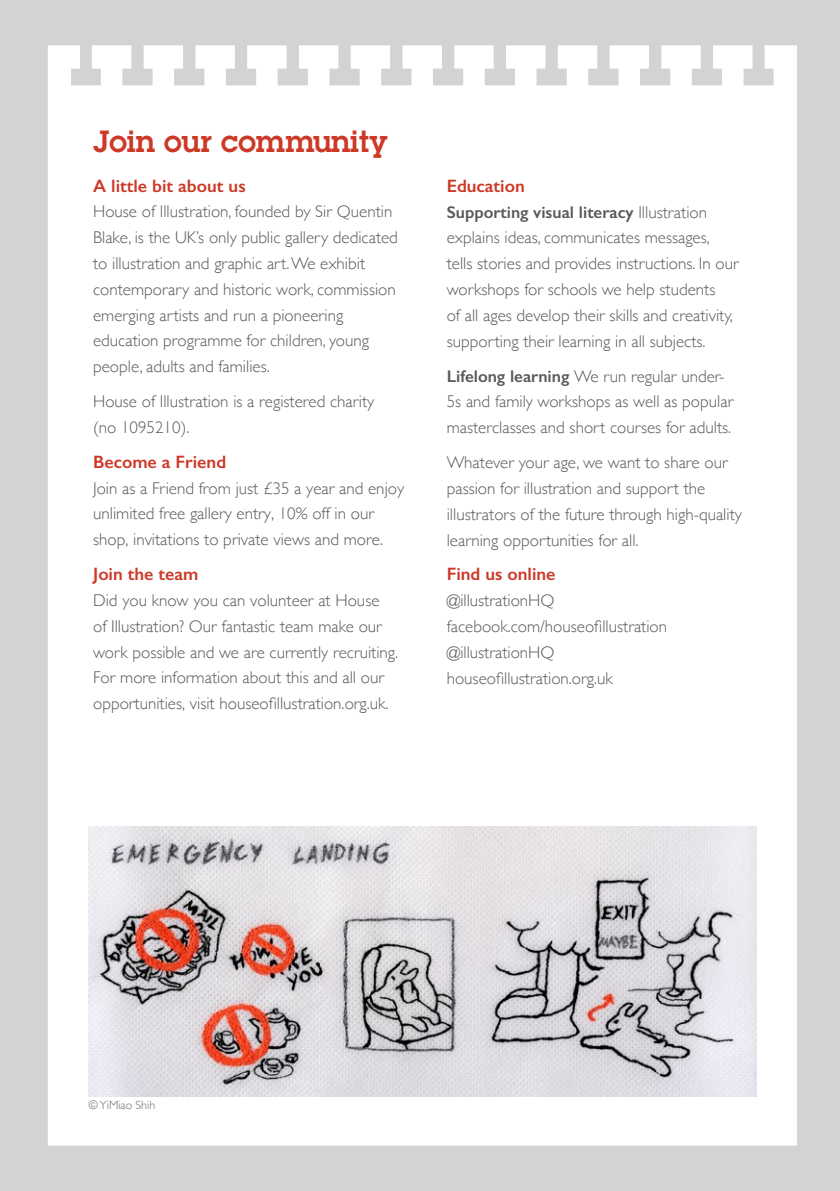
<style>
.page{position:relative;width:840px;height:1191px;background:#fff}
.page>*{position:absolute;margin:0;border:0;box-sizing:border-box;transform-origin:0 0}
.t1{font:600 30px "Lubalin Graph Std";color:#cd3927}
.t2{font:600 18px "Gill Sans";color:#cd3927}
.t3{font:300 17px/25.8px "Gill Sans";color:#58595b}
.t4{font:300 12px "Gill Sans";color:#6d6e71}
.s1{font-weight:600}
</style>
<div class="page">
<div style="left:0;top:0;width:839px;height:1191px;background:#d1d3d4"></div>
<div style="left:48px;top:45px;width:748px;height:1100px;background:#fff"></div>
<img style="left:89px;top:826px;width:666px;height:270px">
<h1 class="t1" style="left:93px;top:122px;width:295px">Join our community</h1>
<p class="t2" style="left:93px;top:175px;width:154px">A little bit about us</p>
<p class="t3" style="left:93px;top:198px;width:306px">House of Illustration, founded by Sir Quentin Blake, is the UK’s only public gallery dedicated to illustration and graphic art. We exhibit contemporary and historic work, commission emerging artists and run a pioneering education programme for children, young people, adults and families.</p>
<p class="t3" style="left:93px;top:388px;width:282px">House of Illustration is a registered charity (no 1095210).</p>
<p class="t2" style="left:93px;top:451px;width:134px">Become a Friend</p>
<p class="t3" style="left:93px;top:474px;width:312px">Join as a Friend from just £35 a year and enjoy unlimited free gallery entry, 10% off in our shop, invitations to private views and more.</p>
<p class="t2" style="left:93px;top:563px;width:107px">Join the team</p>
<p class="t3" style="left:93px;top:586px;width:306px">Did you know you can volunteer at House<br>of Illustration? Our fantastic team make our work possible and we are currently recruiting.<br>For more information about this and all our opportunities, visit houseofillustration.org.uk.</p>
<p class="t2" style="left:446px;top:175px;width:80px">Education</p>
<p class="t3" style="left:446px;top:198px;width:293px"><span class="s1">Supporting visual literacy</span> Illustration explains ideas, communicates messages, tells stories and provides instructions. In our workshops for schools we help students<br>of all ages develop their skills and creativity, supporting their learning in all subjects.</p>
<p class="t3" style="left:446px;top:362px;width:288px"><span class="s1">Lifelong learning</span> We run regular under-<br>5s and family workshops as well as popular masterclasses and short courses for adults.</p>
<p class="t3" style="left:446px;top:449px;width:296px">Whatever your age, we want to share our passion for illustration and support the illustrators of the future through high-quality learning opportunities for all.</p>
<p class="t2" style="left:446px;top:563px;width:110px">Find us online</p>
<p class="t3" style="left:446px;top:587px;width:222px">@illustrationHQ facebook.com/houseofillustration @illustrationHQ houseofillustration.org.uk</p>
<p class="t4" style="left:89px;top:1095px;width:68px">© YiMiao Shih</p>
</div>
